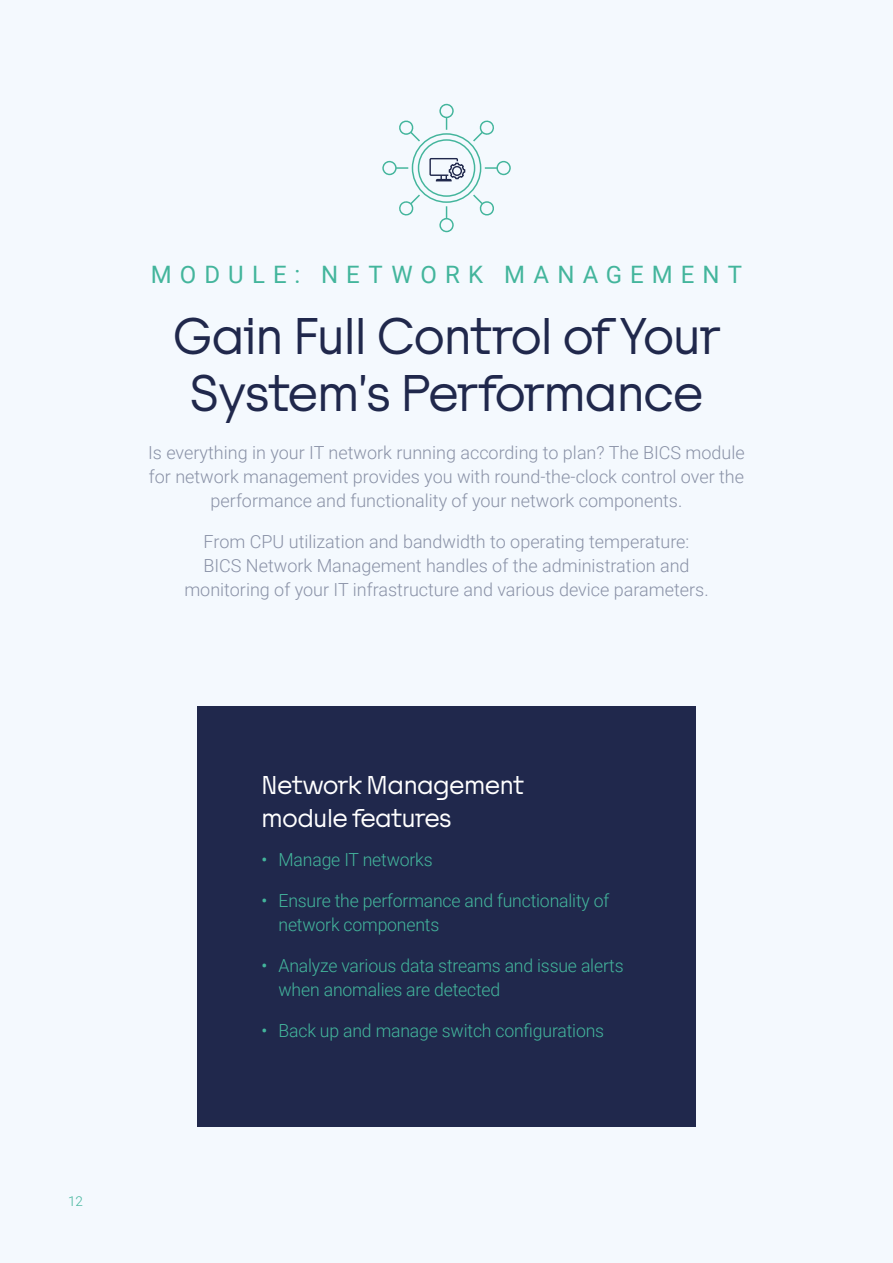
<style>
.page{position:relative;width:893px;height:1263px;background:#f4f9fe}
.page>*{position:absolute;margin:0;border:0;box-sizing:border-box;transform-origin:0 0}
.t1{font:48px/57.6px "Tosh A";letter-spacing:-.015em;color:#20284c;text-align:center}
.t2{font:24px/33px "Tosh A";letter-spacing:-.01em;color:#fff}
.t3{font:24px "Roboto";letter-spacing:.335em;color:#43b59c}
.t4{font:300 18px/24px "Roboto";color:#8a92a7;text-align:center}
.t5{font:300 18px/24px "Roboto";letter-spacing:-.01em;color:#43b59c}
.t6{font:300 13.5px "Roboto";color:#43b59c}
.s1{font-weight:400}
</style>
<div class="page">
<div style="left:197px;top:706px;width:499px;height:421px;background:#20284c"></div>
<svg style="left:382px;top:103px;width:129px;height:130px"></svg>
<h2 class="t3" style="left:151px;top:257px;width:593px">MODULE: NETWORK MANAGEMENT</h2>
<h1 class="t1" style="left:173px;top:309px;width:548px">Gain Full Control of Your<br>System’s Performance</h1>
<p class="t4" style="left:148px;top:440px;width:598px">Is everything in your IT network running according to plan? The BICS module for network management provides you with round-the-clock control over the performance and functionality of your network components.</p>
<p class="t4" style="left:184px;top:529px;width:526px">From CPU utilization and bandwidth to operating temperature:<br>BICS Network Management handles of the administration and monitoring of your IT infrastructure and various device parameters.</p>
<p class="t6" style="left:68px;top:1192px;width:16px">12</p>
<h2 class="t2" style="left:261px;top:770px;width:264px">Network Management module features</h2>
<p class="t5" style="left:261px;top:847px;width:173px"><span class="s1">•</span> Manage IT networks</p>
<p class="t5" style="left:279px;top:888px;width:332px;text-indent:-17px"><span class="s1">•</span> Ensure the performance and functionality of network components</p>
<p class="t5" style="left:279px;top:953px;width:347px;text-indent:-17px"><span class="s1">•</span> Analyze various data streams and issue alerts when anomalies are detected</p>
<p class="t5" style="left:261px;top:1018px;width:344px"><span class="s1">•</span> Back up and manage switch configurations</p>
</div>
